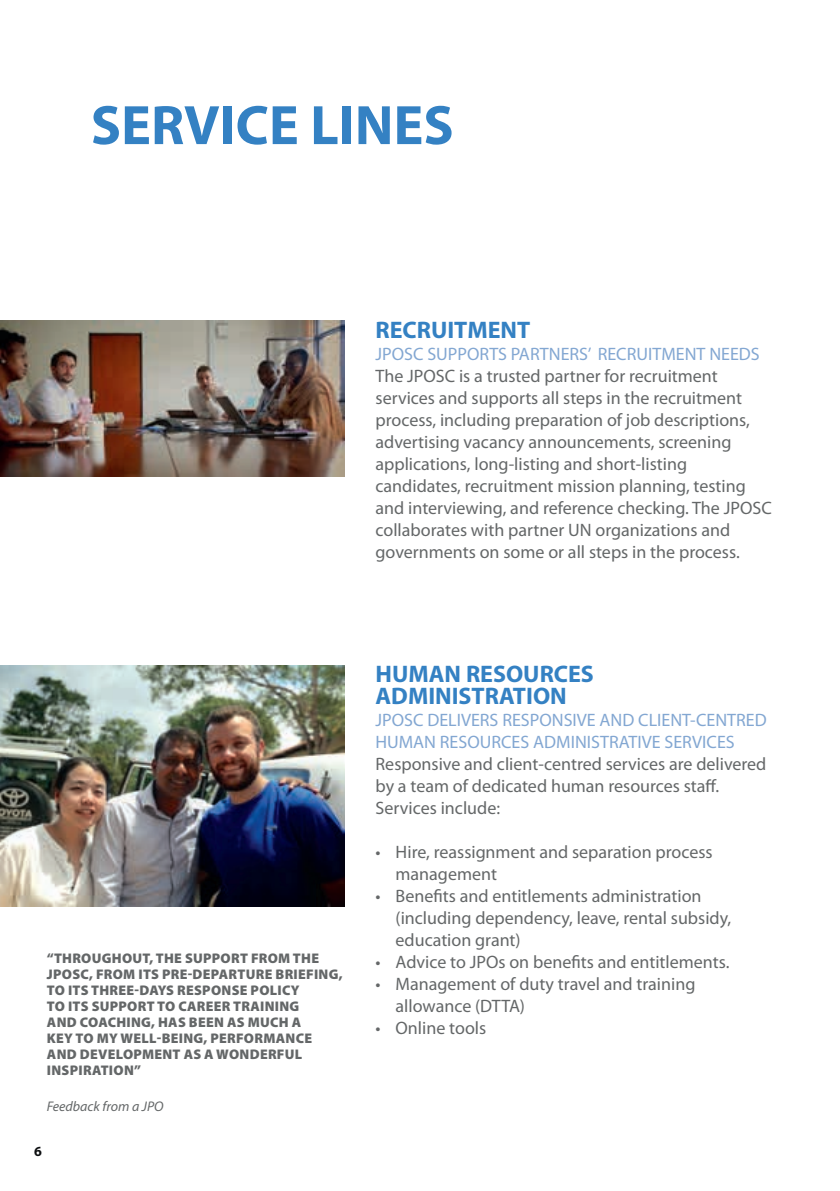
<style>
.page{position:relative;width:840px;height:1191px;background:#fff}
.page>*{position:absolute;margin:0;border:0;box-sizing:border-box;transform-origin:0 0}
.t1{font:700 56px "Myriad Pro";color:#3481c3}
.t2{font:700 24px/22px "Myriad Pro";color:#3481c3}
.t3{font:18px/22px "Myriad Pro";color:#646768}
.t4{font:18px/22px "Myriad Pro";color:#83a7d2}
.t5{font:900 14px/16px "Myriad Pro";letter-spacing:.02em;color:#646768}
.t6{font:italic 14px "Myriad Pro";color:#646768}
.t7{font:700 14px "Myriad Pro";color:#0d0f11}
</style>
<div class="page">
<img style="left:0;top:320px;width:344px;height:157px">
<img style="left:0;top:665px;width:344px;height:241px">
<h1 class="t1" style="left:91px;top:94px;width:364px">SERVICE LINES</h1>
<h2 class="t2" style="left:375px;top:319px;width:156px">RECRUITMENT</h2>
<p class="t4" style="left:375px;top:343px;width:385px">JPOSC SUPPORTS PARTNERS’ RECRUITMENT NEEDS</p>
<p class="t3" style="left:375px;top:365px;width:397px">The JPOSC is a trusted partner for recruitment services and supports all steps in the recruitment process, including preparation of job descriptions, advertising vacancy announcements, screening applications, long-listing and short-listing candidates, recruitment mission planning, testing and interviewing, and reference checking. The JPOSC collaborates with partner UN organizations and governments on some or all steps in the process.</p>
<p class="t5" style="left:47px;top:950px;width:297px">“THROUGHOUT, THE SUPPORT FROM THE<br>JPOSC, FROM ITS PRE-DEPARTURE BRIEFING,<br>TO ITS THREE-DAYS RESPONSE POLICY<br>TO ITS SUPPORT TO CAREER TRAINING<br>AND COACHING, HAS BEEN AS MUCH A<br>KEY TO MY WELL-BEING, PERFORMANCE<br>AND DEVELOPMENT AS A WONDERFUL<br>INSPIRATION”</p>
<p class="t6" style="left:47px;top:1098px;width:118px">Feedback from a JPO</p>
<p class="t7" style="left:34px;top:1143px;width:9px">6</p>
<h2 class="t2" style="left:375px;top:663px;width:220px">HUMAN RESOURCES<br>ADMINISTRATION</h2>
<p class="t4" style="left:375px;top:709px;width:392px">JPOSC DELIVERS RESPONSIVE AND CLIENT-CENTRED<br>HUMAN RESOURCES ADMINISTRATIVE SERVICES</p>
<p class="t3" style="left:375px;top:753px;width:392px">Responsive and client-centred services are delivered by a team of dedicated human resources staff.<br>Services include:</p>
<p class="t3" style="left:395px;top:841px;width:318px;text-indent:-20px">• Hire, reassignment and separation process management</p>
<p class="t3" style="left:395px;top:885px;width:337px;text-indent:-20px">• Benefits and entitlements administration (including dependency, leave, rental subsidy, education grant)</p>
<p class="t3" style="left:375px;top:951px;width:355px">• Advice to JPOs on benefits and entitlements.</p>
<p class="t3" style="left:395px;top:973px;width:301px;text-indent:-20px">• Management of duty travel and training allowance (DTTA)</p>
<p class="t3" style="left:375px;top:1017px;width:112px">• Online tools</p>
</div>
